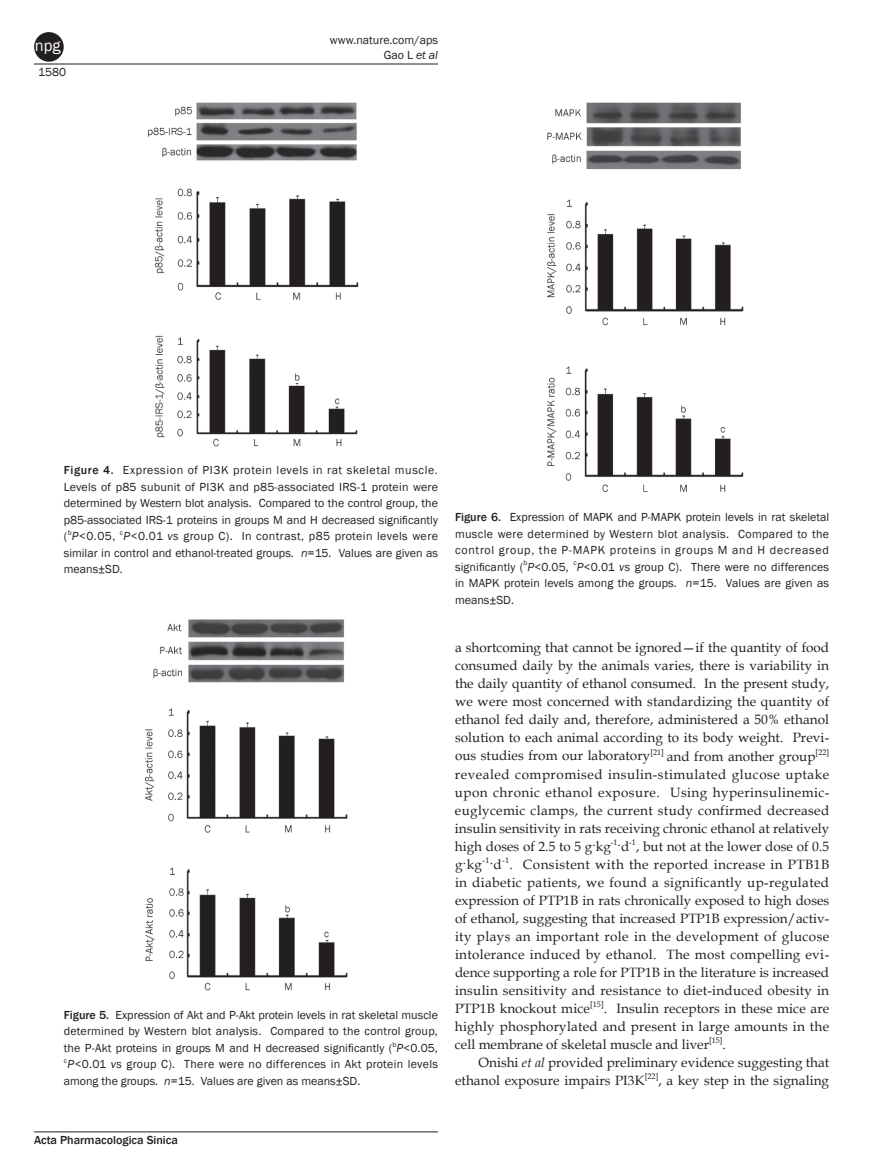
<style>
.page{position:relative;width:893px;height:1170px;background:#fff}
.page>*{position:absolute;margin:0;border:0;box-sizing:border-box;transform-origin:0 0}
.t1{font:16.5px "Franklin Gothic";color:#fff}
.t2{font:13.5px/18px "Book Antiqua 2";color:#231f20;text-align:justify}
.t3{font:12px/16.5px "Franklin Gothic";color:#231f20;text-align:justify}
.t4{font:12px "Franklin Gothic Book 2";color:#231f20}
.t5{font:500 12px "Franklin Gothic";color:#231f20}
.s1{font-style:italic}
.s2{font-weight:500}
.s3{font-family:"Franklin Gothic";font-style:italic}
.s4{font-family:"Franklin Gothic"}
.s5{font-family:"Franklin Gothic Book 2"}
.s6{font-family:"Times New Roman"}
.s7{font-family:"Book Antiqua";font-style:italic}
</style>
<div class="page">
<hr style="left:34px;top:64px;width:404px;height:1px;background:#231f20">
<hr style="left:34px;top:1131px;width:404px;height:1px;background:#231f20">
<div style="left:34px;top:32px;width:30px;height:30px;background:#231f20;border-radius:50%"></div>
<img style="left:148px;top:102px;width:211px;height:345px">
<img style="left:145px;top:619px;width:203px;height:372px">
<img style="left:547px;top:102px;width:197px;height:390px">
<p class="t1" style="left:35px;top:35px;width:27px">npg</p>
<p class="t3" style="left:38px;top:64px;width:29px">1580</p>
<p class="t3" style="left:330px;top:32px;width:110px;line-height:15px;text-align:right">www.nature.com/aps<br>Gao L <span class="s1">et al</span></p>
<p class="t3" style="left:64px;top:462px;width:376px"><span class="s2">Figure 4.</span> Expression of PI3K protein levels in rat skeletal muscle.<br>Levels of p85 subunit of PI3K and p85-associated IRS-1 protein were determined by Western blot analysis. Compared to the control group, the</p>
<p class="t4" style="left:64px;top:512px;width:376px">p85-associated IRS-1 proteins in groups M and H decreased significantly</p>
<p class="t3" style="left:64px;top:528px;width:376px">(<sup>b</sup><span class="s1">P&lt;</span>0.05, <sup>c</sup><span class="s1">P&lt;</span>0.01 <span class="s1">vs</span> group C). In contrast, p85 protein levels were similar in control and ethanol-treated groups. <span class="s1">n</span>=15. Values are given as means±SD.</p>
<p class="t3" style="left:64px;top:1006px;width:376px"><span class="s2">Figure 5.</span> Expression of Akt and P-Akt protein levels in rat skeletal muscle determined by Western blot analysis. Compared to the control group,</p>
<p class="t4" style="left:64px;top:1040px;width:376px">the P-Akt proteins in groups M and H decreased significantly (<sup>b</sup><span class="s3">P&lt;</span><span class="s4">0.05,</span></p>
<p class="t3" style="left:64px;top:1056px;width:376px"><sup>c</sup><span class="s1">P&lt;</span>0.01 <span class="s1">vs</span> group C). There were no differences in Akt protein levels among the groups. <span class="s1">n</span>=15. Values are given as means±SD.</p>
<p class="t3" style="left:455px;top:509px;width:376px"><span class="s2">Figure 6.</span> Expression of MAPK and P-MAPK protein levels in rat skeletal muscle were determined by Western blot analysis. Compared to the control group, the P-MAPK proteins in groups M and H decreased <span class="s5">significantly (</span><sup>b</sup><span class="s1">P&lt;</span>0.05, <sup>c</sup><span class="s1">P&lt;</span>0.01 <span class="s1">vs</span> group C). There were no differences in MAPK protein levels among the groups. <span class="s1">n</span>=15. Values are given as means±SD.</p>
<p class="t2" style="left:455px;top:638px;width:376px">a shortcoming that cannot be ignored—if the quantity of food consumed daily by the animals varies, there is variability in the daily quantity of ethanol consumed. In the present study, we were most concerned with standardizing the quantity of ethanol fed daily and, therefore, administered a 50% ethanol solution to each animal according to its body weight. Previ&shy;ous studies from our laboratory<sup>[21]</sup> and from another group<sup>[22] </sup>revealed compromised insulin-stimulated glucose uptake upon chronic ethanol exposure. Using hyperinsulinemic&shy;euglycemic clamps, the current study confirmed decreased insulin sensitivity in rats receiving chronic ethanol at relatively high doses of 2.5 to 5 g<span class="s6">·</span>kg<sup>-1</sup><span class="s6">·</span>d<sup>-1</sup>, but not at the lower dose of 0.5 g<span class="s6">·</span>kg<sup>-1</sup><span class="s6">·</span>d<sup>-1</sup>. Consistent with the reported increase in PTB1B in diabetic patients, we found a significantly up-regulated expression of PTP1B in rats chronically exposed to high doses of ethanol, suggesting that increased PTP1B expression/activ&shy;ity plays an important role in the development of glucose intolerance induced by ethanol. The most compelling evi&shy;dence supporting a role for PTP1B in the literature is increased insulin sensitivity and resistance to diet-induced obesity in PTP1B knockout mice<sup>[15]</sup>. Insulin receptors in these mice are highly phosphorylated and present in large amounts in the cell membrane of skeletal muscle and liver<sup>[15]</sup>.</p>
<p class="t2" style="left:455px;top:1052px;width:376px;text-align:right">Onishi <span class="s7">et al</span> provided preliminary evidence suggesting that ethanol exposure impairs PI3K<sup>[22]</sup>, a key step in the signaling</p>
<p class="t5" style="left:34px;top:1132px;width:145px">Acta Pharmacologica Sinica</p>
</div>
